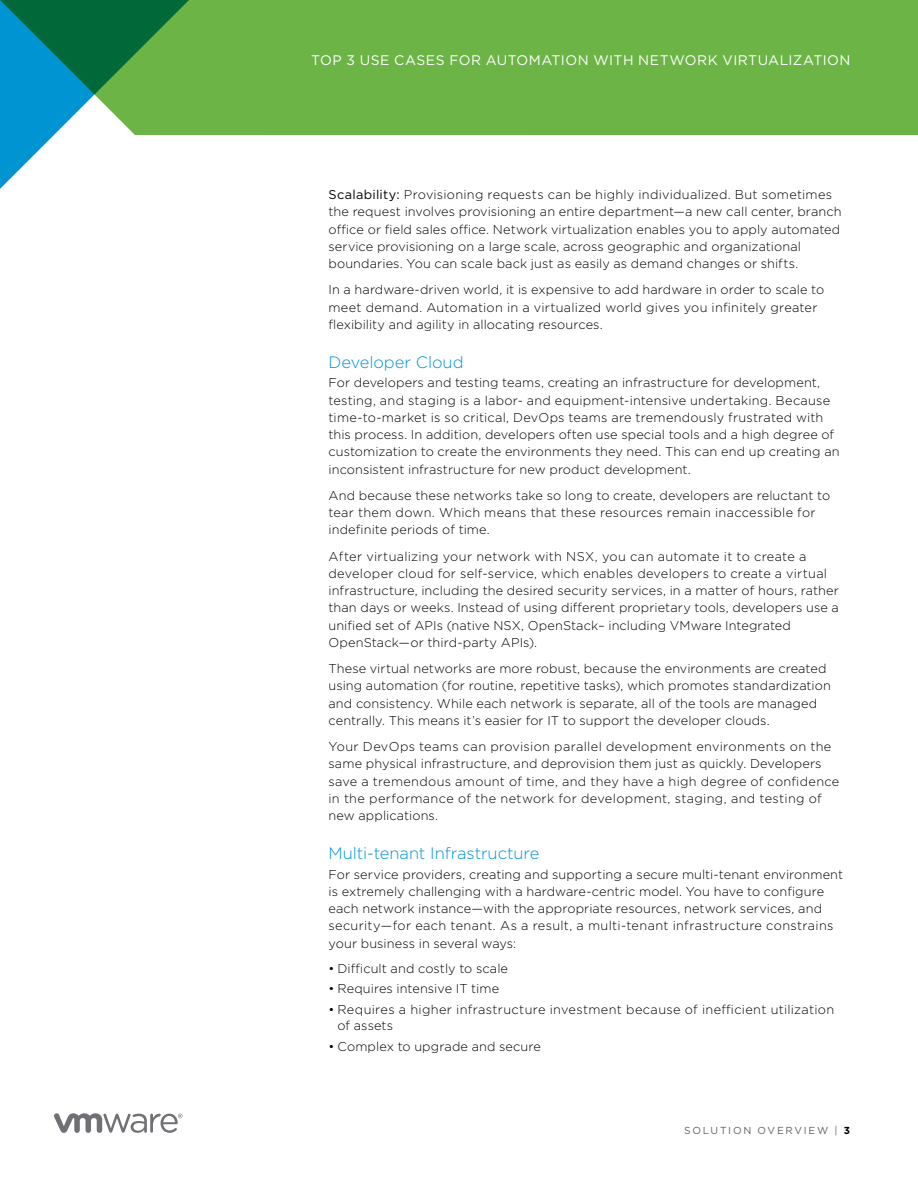
<style>
.page{position:relative;width:918px;height:1188px;background:#fff}
.page>*{position:absolute;margin:0;border:0;box-sizing:border-box;transform-origin:0 0}
.t1{font:300 16.5px "Gotham";letter-spacing:-.005em;color:#0194d3}
.t2{font:13.8px "Gotham";letter-spacing:.035em;color:#fff}
.t3{font:300 12.75px/17.2px "Gotham";letter-spacing:.01em;color:#000}
.t4{font:10.2px "Gotham";letter-spacing:.175em;color:#636165}
.s1{font-weight:400}
.s2{font-weight:700;color:#000}
</style>
<div class="page">
<div style="left:202px;top:0;width:716px;height:135px;background:#6cb445"></div>
<svg style="left:0;top:0;width:202px;height:189px"></svg>
<svg style="left:54px;top:1113px;width:129px;height:20px"></svg>
<p class="t2" style="left:311px;top:51px;width:541px">TOP 3 USE CASES FOR AUTOMATION WITH NETWORK VIRTUALIZATION</p>
<p class="t3" style="left:328px;top:186px;width:515px"><span class="s1">Scalability:</span> Provisioning requests can be highly individualized. But sometimes the request involves provisioning an entire department—a new call center, branch office or field sales office. Network virtualization enables you to apply automated service provisioning on a large scale, across geographic and organizational boundaries. You can scale back just as easily as demand changes or shifts.</p>
<p class="t3" style="left:328px;top:281px;width:497px">In a hardware-driven world, it is expensive to add hardware in order to scale to meet demand. Automation in a virtualized world gives you infinitely greater flexibility and agility in allocating resources.</p>
<p class="t1" style="left:328px;top:352px;width:137px">Developer Cloud</p>
<p class="t3" style="left:328px;top:374px;width:513px">For developers and testing teams, creating an infrastructure for development, testing, and staging is a labor- and equipment-intensive undertaking. Because time-to-market is so critical, DevOps teams are tremendously frustrated with this process. In addition, developers often use special tools and a high degree of customization to create the environments they need. This can end up creating an inconsistent infrastructure for new product development.</p>
<p class="t3" style="left:328px;top:486px;width:503px">And because these networks take so long to create, developers are reluctant to tear them down. Which means that these resources remain inaccessible for indefinite periods of time.</p>
<p class="t3" style="left:328px;top:547px;width:512px">After virtualizing your network with NSX, you can automate it to create a developer cloud for self-service, which enables developers to create a virtual infrastructure, including the desired security services, in a matter of hours, rather than days or weeks. Instead of using different proprietary tools, developers use a unified set of APIs (native NSX, OpenStack– including VMware Integrated OpenStack—or third-party APIs).</p>
<p class="t3" style="left:328px;top:660px;width:504px">These virtual networks are more robust, because the environments are created using automation (for routine, repetitive tasks), which promotes standardization and consistency. While each network is separate, all of the tools are managed centrally. This means it’s easier for IT to support the developer clouds.</p>
<p class="t3" style="left:328px;top:738px;width:512px">Your DevOps teams can provision parallel development environments on the same physical infrastructure, and deprovision them just as quickly. Developers save a tremendous amount of time, and they have a high degree of confidence in the performance of the network for development, staging, and testing of new applications.</p>
<p class="t1" style="left:328px;top:843px;width:212px">Multi-tenant Infrastructure</p>
<p class="t3" style="left:328px;top:865px;width:516px">For service providers, creating and supporting a secure multi-tenant environment is extremely challenging with a hardware-centric model. You have to configure each network instance—with the appropriate resources, network services, and security—for each tenant. As a result, a multi-tenant infrastructure constrains your business in several ways:</p>
<p class="t3" style="left:328px;top:959px;width:181px">• Difficult and costly to scale</p>
<p class="t3" style="left:328px;top:980px;width:172px">• Requires intensive IT time</p>
<p class="t3" style="left:338px;top:1001px;width:498px;line-height:16.2px;text-indent:-9px">• Requires a higher infrastructure investment because of inefficient utilization of assets</p>
<p class="t3" style="left:328px;top:1037px;width:214px">• Complex to upgrade and secure</p>
<p class="t4" style="left:684px;top:1124px;width:167px">SOLUTION OVERVIEW | <span class="s2">3</span></p>
</div>
